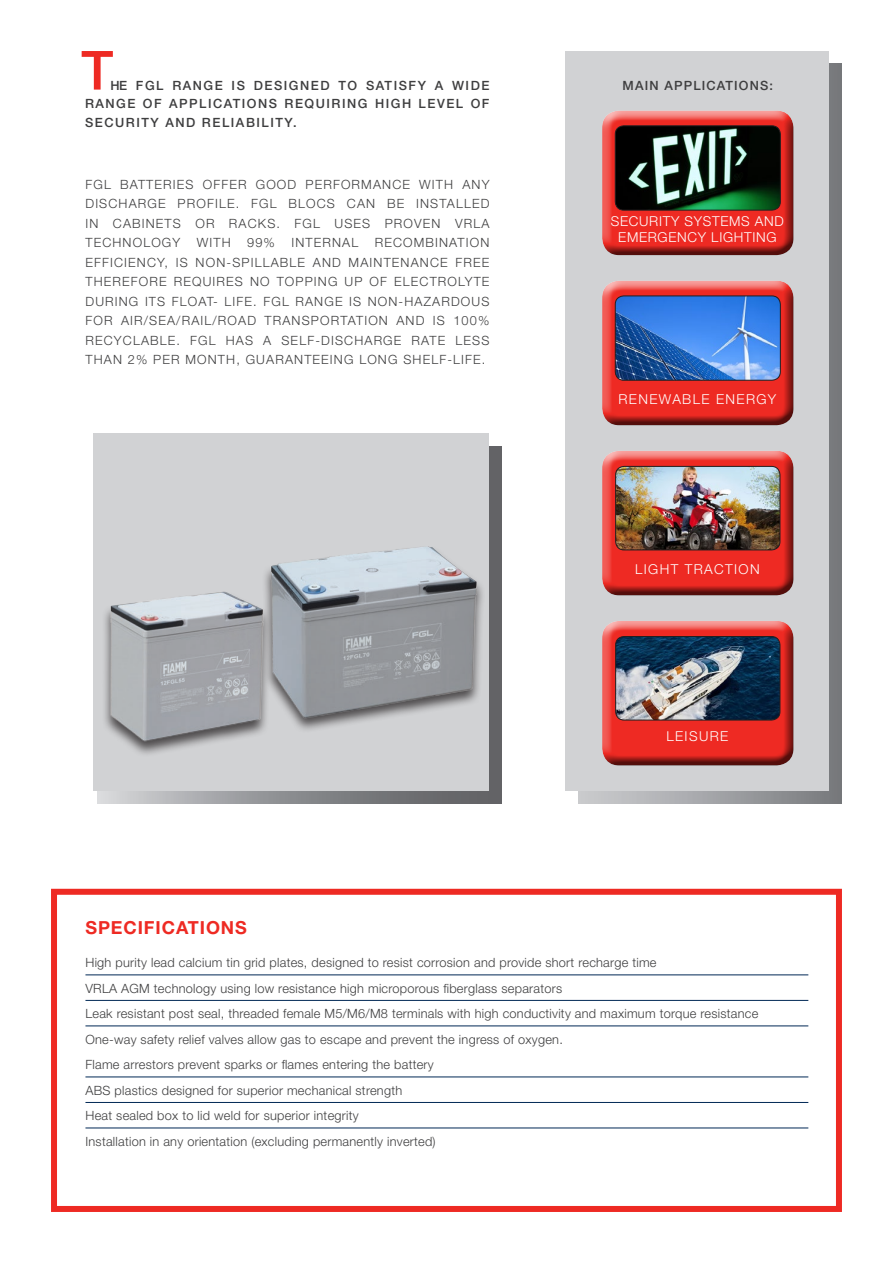
<style>
.page{position:relative;width:893px;height:1263px;background:#fff}
.page>*{position:absolute;margin:0;border:0;box-sizing:border-box;transform-origin:0 0}
.t1{font:500 54px "Helvetica Neue LT Std";color:#ee2a23}
.t2{font:700 18px "Helvetica Neue LT Std";letter-spacing:.05em;color:#ee2a23}
.t3{font:300 13.65px/15.8px "Helvetica Neue LT Std";letter-spacing:.05em;color:#fff;text-align:center}
.t4{font:300 13.65px "Helvetica Neue LT Std";letter-spacing:.1em;color:#fff}
.t5{font:300 12.75px/25.5px "Helvetica Neue LT Std";letter-spacing:.02em;color:#3e3e3f}
.t6{font:500 12.75px/18.8px "Helvetica Neue LT Std";letter-spacing:.12em;color:#3e3e3f;text-align:justify}
.t7{font:300 12.75px/19.5px "Helvetica Neue LT Std";letter-spacing:.09em;color:#3e3e3f}
.t8{font:500 12.75px "Helvetica Neue LT Std";letter-spacing:.09em;color:#3e3e3f}
</style>
<div class="page">
<div style="left:51px;top:889px;width:791px;height:323px;border:6px solid #ee2a23"></div>
<div style="left:578px;top:64px;width:264px;height:740px;background:linear-gradient(to right,#ceced1,#787a7e)"></div>
<div style="left:566px;top:51px;width:263px;height:740px;background:#d1d2d4"></div>
<svg style="left:98px;top:446px;width:404px;height:358px;background:#7b7b7e"></svg>
<div style="left:94px;top:434px;width:395px;height:357px;background:#d1d2d4"></div>
<div style="left:262px;top:545px;width:224px;height:188px;background:#231f20;opacity:.75"></div>
<img style="left:263px;top:545px;width:220px;height:176px">
<div style="left:102px;top:590px;width:170px;height:167px;background:#231f20;opacity:.75"></div>
<img style="left:102px;top:583px;width:171px;height:165px">
<hr style="left:85px;top:974px;width:723px;height:1px;background:#002855">
<hr style="left:85px;top:1000px;width:723px;height:1px;background:#002855">
<hr style="left:85px;top:1025px;width:723px;height:1px;background:#002855">
<hr style="left:85px;top:1076px;width:723px;height:1px;background:#002855">
<hr style="left:85px;top:1102px;width:723px;height:1px;background:#002855">
<hr style="left:85px;top:1127px;width:723px;height:1px;background:#002855">
<div style="left:597px;top:102px;width:202px;height:149px;background:#fff;opacity:.75"></div>
<div style="left:597px;top:112px;width:207px;height:143px;background:#231f20;opacity:.75"></div>
<img style="left:615px;top:126px;width:165px;height:84px">
<div style="left:615px;top:125px;width:166px;height:85px;border:1px solid #231f20;border-radius:9px"></div>
<div style="left:597px;top:272px;width:198px;height:149px;background:#fff;opacity:.75"></div>
<div style="left:597px;top:284px;width:198px;height:141px;background:#231f20;opacity:.75"></div>
<img style="left:615px;top:296px;width:165px;height:84px">
<div style="left:615px;top:296px;width:166px;height:85px;border:1px solid #231f20;border-radius:9px"></div>
<div style="left:597px;top:442px;width:198px;height:149px;background:#fff;opacity:.75"></div>
<div style="left:597px;top:454px;width:198px;height:141px;background:#231f20;opacity:.75"></div>
<img style="left:616px;top:466px;width:164px;height:84px">
<div style="left:615px;top:466px;width:165px;height:84px;border:1px solid #231f20;border-radius:9px"></div>
<div style="left:597px;top:612px;width:198px;height:149px;background:#fff;opacity:.75"></div>
<div style="left:597px;top:624px;width:198px;height:141px;background:#231f20;opacity:.75"></div>
<img style="left:616px;top:636px;width:164px;height:84px">
<div style="left:615px;top:636px;width:165px;height:84px;border:1px solid #231f20;border-radius:9px"></div>
<h1 class="t1" style="left:81px;top:38px;width:34px">T</h1>
<p class="t6" style="left:85px;top:76px;width:406px;text-indent:26px">HE FGL RANGE IS DESIGNED TO SATISFY A WIDE RANGE OF APPLICATIONS REQUIRING HIGH LEVEL OF SECURITY AND RELIABILITY.</p>
<p class="t7" style="left:85px;top:174px;width:405px">FGL BATTERIES OFFER GOOD PERFORMANCE WITH ANY<br>DISCHARGE PROFILE. FGL blocs</p>
<p class="t5" style="left:347px;top:191px;width:10px">can</p>
<p class="t5" style="left:387px;top:191px;width:10px">be</p>
<p class="t5" style="left:416px;top:191px;width:9px">installed</p>
<p class="t5" style="left:85px;top:210px;width:7px">in</p>
<p class="t5" style="left:113px;top:210px;width:10px">cabinets</p>
<p class="t5" style="left:195px;top:210px;width:11px">or</p>
<p class="t5" style="left:229px;top:210px;width:10px">rac</p>
<p class="t5" style="left:258px;top:210px;width:96px">ks. FGL uses</p>
<p class="t5" style="left:385px;top:210px;width:10px">pro</p>
<p class="t5" style="left:414px;top:210px;width:18px">ven</p>
<p class="t5" style="left:455px;top:210px;width:36px">VRLA</p>
<p class="t5" style="left:85px;top:230px;width:11px">technology</p>
<p class="t5" style="left:197px;top:230px;width:10px">with</p>
<p class="t5" style="left:247px;top:230px;width:29px">99%</p>
<p class="t5" style="left:291px;top:230px;width:10px">internal</p>
<p class="t5" style="left:375px;top:230px;width:10px">recombination</p>
<p class="t5" style="left:85px;top:249px;width:9px">efficiency</p>
<p class="t5" style="left:165px;top:249px;width:42px">, is non</p>
<p class="t5" style="left:226px;top:249px;width:15px">-spillable</p>
<p class="t5" style="left:313px;top:249px;width:11px">and</p>
<p class="t5" style="left:349px;top:249px;width:10px">maintenance</p>
<p class="t5" style="left:455px;top:249px;width:10px">free</p>
<p class="t5" style="left:85px;top:269px;width:10px">therefore</p>
<p class="t5" style="left:174px;top:269px;width:48px">requires</p>
<p class="t5" style="left:250px;top:269px;width:11px">no</p>
<p class="t5" style="left:277px;top:269px;width:10px">topping</p>
<p class="t5" style="left:345px;top:269px;width:35px">up of</p>
<p class="t5" style="left:394px;top:269px;width:10px">electrolyte</p>
<p class="t5" style="left:85px;top:288px;width:29px">during</p>
<p class="t5" style="left:145px;top:288px;width:8px">its</p>
<p class="t5" style="left:172px;top:288px;width:10px">float</p>
<p class="t5" style="left:213px;top:288px;width:19px">- life</p>
<p class="t5" style="left:253px;top:288px;width:53px">. FGL range</p>
<p class="t5" style="left:349px;top:288px;width:29px">is non</p>
<p class="t5" style="left:399px;top:288px;width:45px">-hazardo</p>
<p class="t5" style="left:471px;top:288px;width:18px">us</p>
<p class="t5" style="left:85px;top:308px;width:10px">for</p>
<p class="t5" style="left:121px;top:308px;width:38px">air/sea</p>
<p class="t5" style="left:176px;top:308px;width:14px">/rail</p>
<p class="t5" style="left:213px;top:308px;width:16px">/road</p>
<p class="t5" style="left:265px;top:308px;width:10px">transportation</p>
<p class="t5" style="left:396px;top:308px;width:11px">and</p>
<p class="t5" style="left:433px;top:308px;width:58px">is 100%</p>
<p class="t5" style="left:85px;top:327px;width:10px">recyclable</p>
<p class="t5" style="left:177px;top:327px;width:59px">. FGL has</p>
<p class="t5" style="left:263px;top:327px;width:28px">a self</p>
<p class="t5" style="left:315px;top:327px;width:16px">-discharge</p>
<p class="t5" style="left:412px;top:327px;width:10px">rate</p>
<p class="t5" style="left:455px;top:327px;width:10px">less</p>
<p class="t5" style="left:85px;top:347px;width:10px">than</p>
<p class="t5" style="left:128px;top:347px;width:35px">2% per</p>
<p class="t5" style="left:185px;top:347px;width:11px">month</p>
<p class="t5" style="left:236px;top:347px;width:40px">, guaranteeing</p>
<p class="t5" style="left:359px;top:347px;width:11px">long</p>
<p class="t5" style="left:403px;top:347px;width:10px">shelf</p>
<p class="t5" style="left:447px;top:347px;width:14px">-life</p>
<p class="t5" style="left:482px;top:347px;width:5px">.</p>
<p class="t8" style="left:623px;top:78px;width:152px">MAIN APPLICATIONS:</p>
<p class="t3" style="left:611px;top:213px;width:175px">SECurity systems and<br>EMERGENCY lighting</p>
<p class="t4" style="left:618px;top:391px;width:159px">Renewable Energy</p>
<p class="t4" style="left:635px;top:561px;width:126px">Light TRACTI ON</p>
<p class="t4" style="left:666px;top:728px;width:63px">LEISURE</p>
<h2 class="t2" style="left:85px;top:917px;width:163px">SPECIFICATIONS</h2>
<p class="t5" style="left:85px;top:950px;width:674px">High purity lead calcium tin grid plates, designed to resist corrosion and provide short recharge time<br>VRLA AGM technology using low resistance high microporous fiberglass separators<br>Leak resistant post seal, threaded female M5/M6/M8 terminals with high conductivity and maximum torque resistance One-way safety relief valves allow gas to escape and prevent the ingress of oxygen.<br>Flame arrestors prevent sparks or flames entering the battery<br>ABS plastics designed for superior mechanical strength<br>Heat sealed box to lid weld for superior integrity<br>Installation in any orientation (excluding permanently inverted)</p>
</div>
